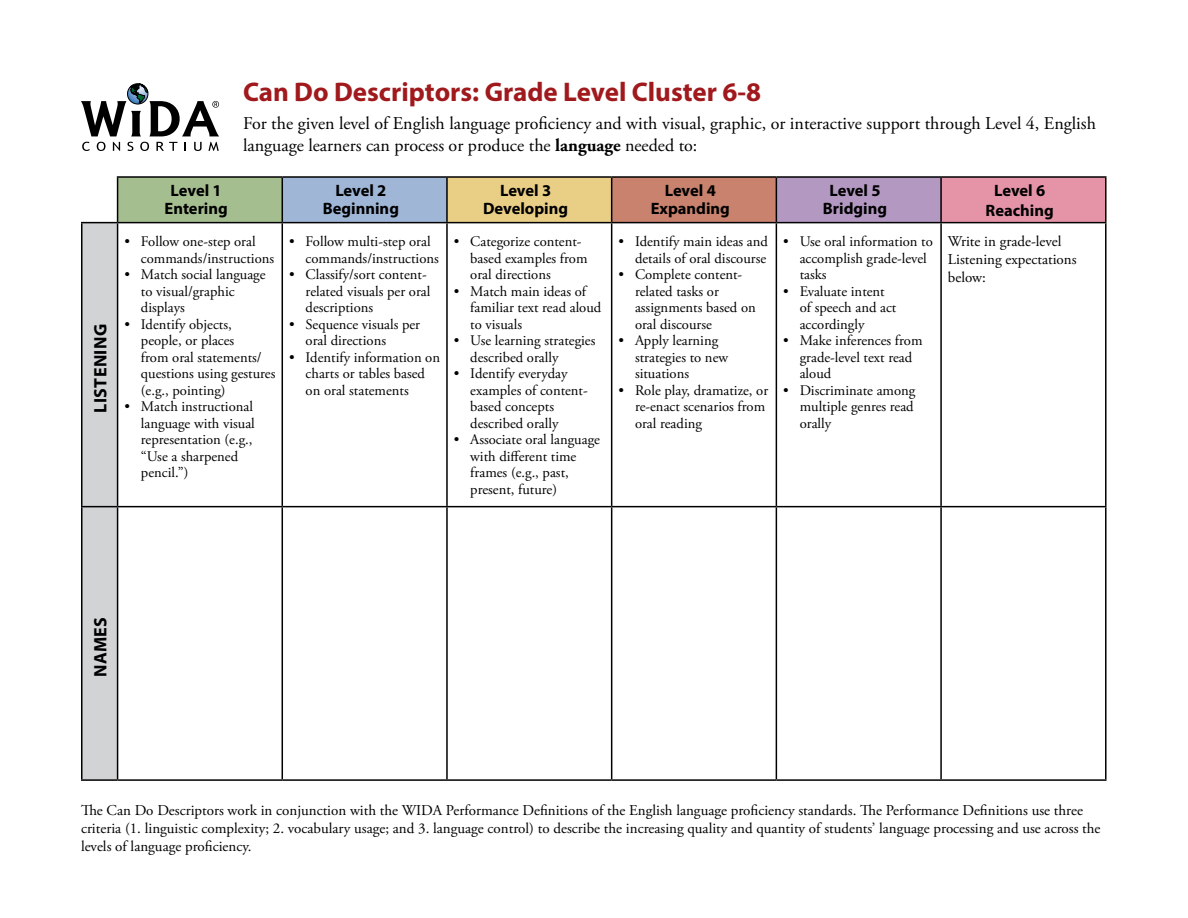
<style>
.page{position:relative;width:1188px;height:918px;background:#fff}
.page>*{position:absolute;margin:0;border:0;box-sizing:border-box;transform-origin:0 0}
.t1{font:700 27px "Myriad Pro";color:#a0191d}
.t2{font:18px/21.6px "Adobe Garamond Pro";color:#000}
.t3{font:700 18px "Myriad Pro";letter-spacing:.02em;color:#000}
.t4{font:700 16.5px/18px "Myriad Pro";color:#000;text-align:center}
.t5{font:15px/18px "Adobe Garamond Pro";color:#000}
.t6{font:14.7px/16.5px "Adobe Garamond Pro";color:#000}
.s1{font-weight:700}
</style>
<div class="page">
<svg style="left:82px;top:142px;width:8px;height:9px"></svg>
<svg style="left:97px;top:142px;width:9px;height:9px"></svg>
<svg style="left:113px;top:142px;width:7px;height:9px"></svg>
<svg style="left:127px;top:142px;width:6px;height:9px"></svg>
<svg style="left:140px;top:142px;width:9px;height:9px"></svg>
<svg style="left:156px;top:142px;width:21px;height:9px"></svg>
<svg style="left:194px;top:142px;width:8px;height:9px"></svg>
<svg style="left:208px;top:142px;width:11px;height:9px"></svg>
<svg style="left:81px;top:84px;width:138px;height:52px"></svg>
<div style="left:118px;top:177px;width:164px;height:46px;background:#a5be90"></div>
<div style="left:282px;top:177px;width:165px;height:46px;background:#9fb6d7"></div>
<div style="left:447px;top:177px;width:165px;height:46px;background:#e9ce86"></div>
<div style="left:612px;top:177px;width:164px;height:46px;background:#c8826d"></div>
<div style="left:776px;top:177px;width:165px;height:46px;background:#b398c2"></div>
<div style="left:941px;top:177px;width:165px;height:46px;background:#e594a8"></div>
<div style="left:82px;top:223px;width:35px;height:556px;background:#d1d3d4"></div>
<hr style="left:282px;top:176px;width:165px;height:2px;background:#000">
<hr style="left:447px;top:176px;width:165px;height:2px;background:#000">
<hr style="left:446px;top:178px;width:2px;height:44px;background:#000">
<hr style="left:612px;top:176px;width:164px;height:2px;background:#000">
<hr style="left:611px;top:178px;width:1px;height:44px;background:#000">
<hr style="left:776px;top:176px;width:165px;height:2px;background:#000">
<hr style="left:776px;top:178px;width:1px;height:44px;background:#000">
<hr style="left:941px;top:176px;width:166px;height:2px;background:#000">
<hr style="left:940px;top:178px;width:2px;height:44px;background:#000">
<hr style="left:1105px;top:178px;width:2px;height:44px;background:#000">
<hr style="left:282px;top:222px;width:165px;height:1px;background:#000">
<hr style="left:282px;top:223px;width:1px;height:283px;background:#000">
<hr style="left:447px;top:222px;width:165px;height:1px;background:#000">
<hr style="left:446px;top:223px;width:2px;height:283px;background:#000">
<hr style="left:612px;top:222px;width:164px;height:1px;background:#000">
<hr style="left:611px;top:223px;width:1px;height:283px;background:#000">
<hr style="left:776px;top:222px;width:165px;height:1px;background:#000">
<hr style="left:776px;top:223px;width:1px;height:283px;background:#000">
<hr style="left:941px;top:222px;width:166px;height:1px;background:#000">
<hr style="left:940px;top:223px;width:2px;height:283px;background:#000">
<hr style="left:1105px;top:223px;width:2px;height:283px;background:#000">
<hr style="left:81px;top:507px;width:1px;height:272px;background:#000">
<hr style="left:118px;top:506px;width:164px;height:1px;background:#000">
<hr style="left:117px;top:507px;width:1px;height:272px;background:#000">
<hr style="left:282px;top:506px;width:165px;height:1px;background:#000">
<hr style="left:282px;top:507px;width:1px;height:272px;background:#000">
<hr style="left:447px;top:506px;width:165px;height:1px;background:#000">
<hr style="left:446px;top:507px;width:2px;height:272px;background:#000">
<hr style="left:612px;top:506px;width:164px;height:1px;background:#000">
<hr style="left:611px;top:507px;width:1px;height:272px;background:#000">
<hr style="left:776px;top:506px;width:165px;height:1px;background:#000">
<hr style="left:776px;top:507px;width:1px;height:272px;background:#000">
<hr style="left:941px;top:506px;width:166px;height:1px;background:#000">
<hr style="left:940px;top:507px;width:2px;height:272px;background:#000">
<hr style="left:1105px;top:507px;width:2px;height:272px;background:#000">
<hr style="left:81px;top:779px;width:37px;height:2px;background:#000">
<hr style="left:118px;top:779px;width:164px;height:2px;background:#000">
<hr style="left:282px;top:779px;width:165px;height:2px;background:#000">
<hr style="left:447px;top:779px;width:165px;height:2px;background:#000">
<hr style="left:612px;top:779px;width:164px;height:2px;background:#000">
<hr style="left:776px;top:779px;width:165px;height:2px;background:#000">
<hr style="left:941px;top:779px;width:166px;height:2px;background:#000">
<hr style="left:117px;top:176px;width:165px;height:2px;background:#000">
<hr style="left:117px;top:178px;width:1px;height:44px;background:#000">
<hr style="left:282px;top:178px;width:1px;height:44px;background:#000">
<hr style="left:118px;top:222px;width:164px;height:1px;background:#000">
<hr style="left:81px;top:222px;width:37px;height:1px;background:#000">
<hr style="left:81px;top:223px;width:1px;height:283px;background:#000">
<hr style="left:117px;top:223px;width:1px;height:283px;background:#000">
<hr style="left:81px;top:506px;width:37px;height:1px;background:#000">
<p class="t1" style="left:243px;top:75px;width:520px">Can Do Descriptors: Grade Level Cluster 6-8</p>
<p class="t2" style="left:243px;top:113px;width:855px">For the given level of English language proficiency and with visual, graphic, or interactive support through Level 4, English language learners can process or produce the <span class="s1">language</span> needed to:</p>
<p class="t3" style="left:89px;top:413px;width:88px;rotate:-90deg">Listening</p>
<p class="t4" style="left:165px;top:181px;width:65px">Level 1<br>Entering</p>
<p class="t4" style="left:323px;top:181px;width:78px">Level 2<br>Beginning</p>
<p class="t4" style="left:483px;top:181px;width:87px">Level 3<br>Developing</p>
<p class="t4" style="left:651px;top:181px;width:81px">Level 4<br>Expanding</p>
<p class="t4" style="left:823px;top:181px;width:66px">Level 5<br>Bridging</p>
<p class="t4" style="left:986px;top:180px;width:70px;line-height:19.5px">Level 6<br>Reaching</p>
<p class="t6" style="left:141px;top:234px;width:135px;text-indent:-16px">• Follow one-step oral commands/instructions</p>
<p class="t6" style="left:141px;top:267px;width:126px;text-indent:-16px">• Match social language to visual/graphic displays</p>
<p class="t6" style="left:141px;top:316px;width:136px;text-indent:-16px">• Identify objects, people, or places<br>from oral statements/ questions using gestures (e.g., pointing)</p>
<p class="t6" style="left:141px;top:399px;width:115px;text-indent:-16px">• Match instructional language with visual representation (e.g., “Use a sharpened pencil.”)</p>
<p class="t6" style="left:306px;top:234px;width:135px;text-indent:-16px">• Follow multi-step oral commands/instructions</p>
<p class="t6" style="left:306px;top:267px;width:126px;text-indent:-16px">• Classify/sort content&shy;related visuals per oral descriptions</p>
<p class="t6" style="left:306px;top:316px;width:116px;text-indent:-16px">• Sequence visuals per oral directions</p>
<p class="t6" style="left:306px;top:349px;width:136px;text-indent:-16px">• Identify information on charts or tables based on oral statements</p>
<p class="t6" style="left:470px;top:234px;width:119px;text-indent:-16px">• Categorize content&shy;based examples from oral directions</p>
<p class="t6" style="left:470px;top:283px;width:133px;text-indent:-16px">• Match main ideas of familiar text read aloud to visuals</p>
<p class="t6" style="left:470px;top:333px;width:127px;text-indent:-16px">• Use learning strategies described orally</p>
<p class="t6" style="left:470px;top:366px;width:119px;text-indent:-16px">• Identify everyday examples of content&shy;based concepts described orally</p>
<p class="t6" style="left:470px;top:432px;width:131px;text-indent:-16px">• Associate oral language with different time frames (e.g., past, present, future)</p>
<p class="t6" style="left:619px;top:234px;width:151px;text-align:right">• Identify main ideas and details of oral discourse</p>
<p class="t6" style="left:635px;top:267px;width:122px;text-indent:-16px">• Complete content&shy;related tasks or assignments based on oral discourse</p>
<p class="t6" style="left:635px;top:333px;width:95px;text-indent:-16px">• Apply learning strategies to new situations</p>
<p class="t6" style="left:635px;top:382px;width:135px;text-indent:-16px">• Role play, dramatize, or re-enact scenarios from oral reading</p>
<p class="t6" style="left:800px;top:234px;width:135px;text-indent:-16px">• Use oral information to accomplish grade-level tasks</p>
<p class="t6" style="left:800px;top:283px;width:98px;text-indent:-16px">• Evaluate intent of speech and act accordingly</p>
<p class="t6" style="left:800px;top:333px;width:124px;text-indent:-16px">• Make inferences from grade-level text read aloud</p>
<p class="t6" style="left:800px;top:382px;width:117px;text-align:justify;text-indent:-16px">• Discriminate among multiple genres read orally</p>
<p class="t5" style="left:948px;top:233px;width:130px">Write in grade-level<br>Listening expectations below:</p>
<p class="t3" style="left:89px;top:677px;width:60px;rotate:-90deg">NAMES</p>
<p class="t5" style="left:81px;top:801px;width:1021px">The Can Do Descriptors work in conjunction with the WIDA Performance Definitions of the English language proficiency standards. The Performance Definitions use three criteria (1. linguistic complexity; 2. vocabulary usage; and 3. language control) to describe the increasing quality and quantity of students’ language processing and use across the levels of language proficiency.</p>
</div>
